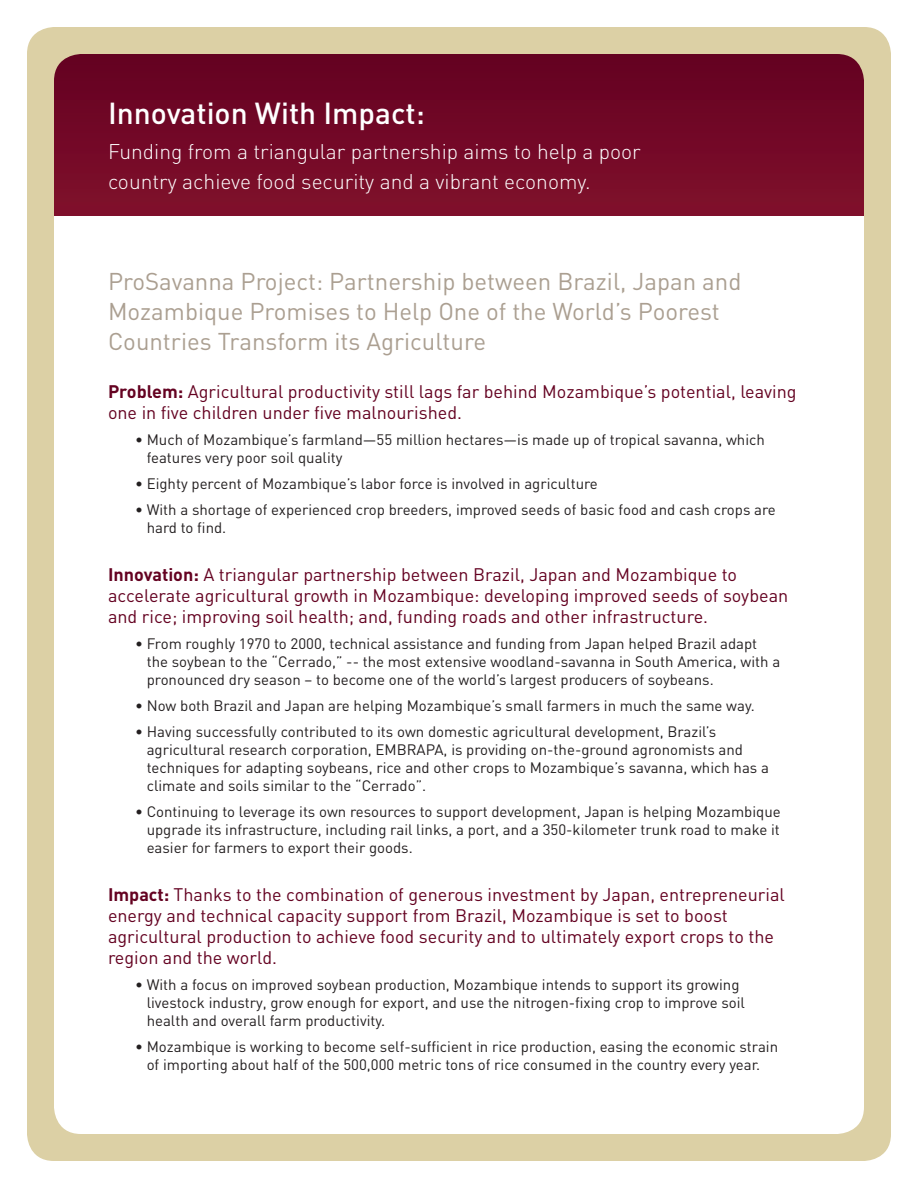
<style>
.page{position:relative;width:918px;height:1188px;background:#fff}
.page>*{position:absolute;margin:0;border:0;box-sizing:border-box;transform-origin:0 0}
.t1{font:500 30px "DIN";color:#fff}
.Intro_text{font:24px/30px "DIN";color:#ab9f91}
.Intro_text-2{font:300 21px/30px "DIN";color:#fff}
.Medium_Red_text{font:18px/21px "DIN";color:#640221}
.Bullets{font:15px/18px "DIN";color:#231f20}
.last_bullet{font:15px/18px "DIN";color:#231f20}
.s1{font-weight:700}
</style>
<div class="page">
<div style="left:27px;top:27px;width:864px;height:1134px;background:#dcd0a5;border-radius:27px"></div>
<div style="left:54px;top:102px;width:810px;height:1032px;background:#fff;border-radius:27px"></div>
<svg style="left:54px;top:54px;width:810px;height:162px;background:#720826"></svg>
<p class="t1" style="left:108px;top:94px;width:318px">Innovation With Impact:</p>
<p class="Intro_text-2" style="left:108px;top:136px;width:534px">Funding from a triangular partnership aims to help a poor country achieve food security and a vibrant economy.</p>
<p class="Intro_text" style="left:108px;top:265px;width:635px">ProSavanna Project: Partnership between Brazil, Japan and<br>Mozambique Promises to Help One of the World’s Poorest<br>Countries Transform its Agriculture</p>
<p class="Medium_Red_text" style="left:108px;top:380px;width:690px"><span class="s1">Problem:</span> Agricultural productivity still lags far behind Mozambique’s potential, leaving one in five children under five malnourished.</p>
<p class="Bullets" style="left:147px;top:430px;width:620px;text-indent:-12px">• Much of Mozambique’s farmland—55 million hectares—is made up of tropical savanna, which features very poor soil quality</p>
<p class="Bullets" style="left:135px;top:474px;width:464px">• Eighty percent of Mozambique’s labor force is involved in agriculture</p>
<p class="last_bullet" style="left:147px;top:500px;width:631px;text-indent:-12px">• With a shortage of experienced crop breeders, improved seeds of basic food and cash crops are hard to find.</p>
<p class="Medium_Red_text" style="left:108px;top:563px;width:682px"><span class="s1">Innovation:</span> A triangular partnership between Brazil, Japan and Mozambique to accelerate agricultural growth in Mozambique: developing improved seeds of soybean and rice; improving soil health; and, funding roads and other infrastructure.</p>
<p class="Bullets" style="left:147px;top:634px;width:635px;text-indent:-12px">• From roughly 1970 to 2000, technical assistance and funding from Japan helped Brazil adapt the soybean to the “Cerrado,” -- the most extensive woodland-savanna in South America, with a pronounced dry season – to become one of the world’s largest producers of soybeans.</p>
<p class="Bullets" style="left:135px;top:696px;width:621px">• Now both Brazil and Japan are helping Mozambique’s small farmers in much the same way.</p>
<p class="Bullets" style="left:147px;top:722px;width:624px;text-indent:-12px">• Having successfully contributed to its own domestic agricultural development, Brazil’s agricultural research corporation, EMBRAPA, is providing on-the-ground agronomists and techniques for adapting soybeans, rice and other crops to Mozambique’s savanna, which has a climate and soils similar to the “Cerrado”.</p>
<p class="last_bullet" style="left:147px;top:803px;width:636px;text-align:justify;text-indent:-12px">• Continuing to leverage its own resources to support development, Japan is helping Mozambique upgrade its infrastructure, including rail links, a port, and a 350-kilometer trunk road to make it easier for farmers to export their goods.</p>
<p class="Medium_Red_text" style="left:108px;top:884px;width:678px"><span class="s1">Impact:</span> Thanks to the combination of generous investment by Japan, entrepreneurial energy and technical capacity support from Brazil, Mozambique is set to boost agricultural production to achieve food security and to ultimately export crops to the region and the world.</p>
<p class="Bullets" style="left:147px;top:976px;width:600px;text-indent:-12px">• With a focus on improved soybean production, Mozambique intends to support its growing livestock industry, grow enough for export, and use the nitrogen-fixing crop to improve soil health and overall farm productivity.</p>
<p class="Bullets" style="left:135px;top:1038px;width:645px;text-align:center">• Mozambique is working to become self-sufficient in rice production, easing the economic strain of importing about half of the 500,000 metric tons of rice consumed in the country every year.</p>
</div>
